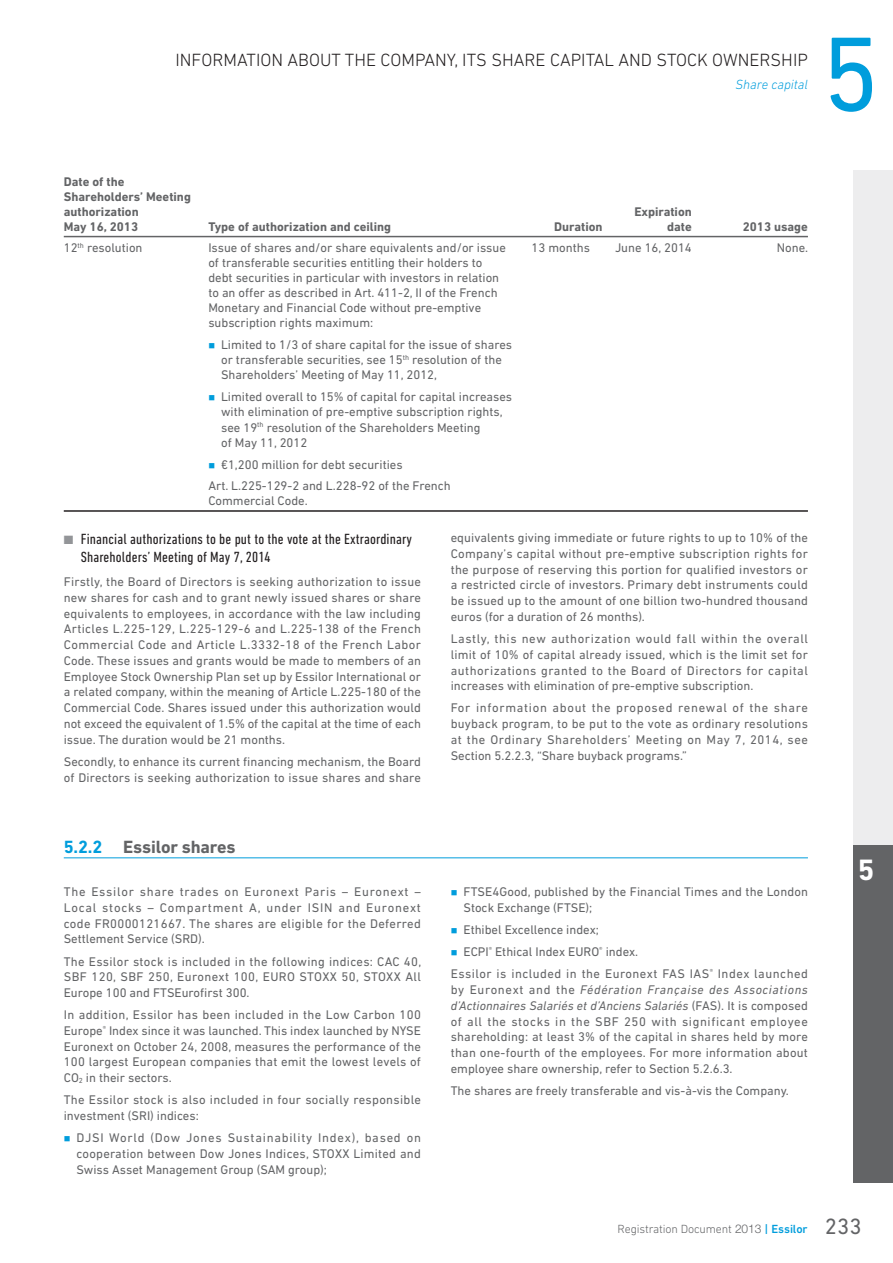
<style>
.page{position:relative;width:893px;height:1263px;background:#fff}
.page>*{position:absolute;margin:0;border:0;box-sizing:border-box;transform-origin:0 0}
.t1{font:107.25px "DIN Next LT Pro";color:#009ddc}
.t2{font:700 30px "DIN Next LT Pro";color:#fff}
.t3{font:300 18px "DIN Next LT Pro";color:#231f20}
.t4{font:700 18px "DIN Next LT Pro";letter-spacing:-.01em;color:#636466}
.t5{font:condensed 15px/18px "DIN Next LT Pro";letter-spacing:.01em;color:#231f20;scale:1.05 1}
.t6{font:italic 300 13.5px "DIN Next LT Pro";color:#009ddc}
.t7{font:12.75px/15.8px "DIN Next LT Pro";color:#636466;text-align:justify}
.t8{font:700 12.75px/15px "DIN Next LT Pro";color:#636466}
.t9{font:12.75px/22.2px "DIN Next LT Pro";letter-spacing:.04em;color:#636466}
.t10{font:12.75px/15.8px "DIN Next LT Pro";letter-spacing:.025em;color:#636466}
.t11{font:300 12px "DIN Next LT Pro";letter-spacing:-.01em;color:#636466}
.s1{color:#009ddc}
.s2{color:#939598}
.s3{font-style:italic}
.s4{font-family:"Helvetica Neue LT Std"}
.s5{font-weight:500;color:#009ddc}
.s6{font-weight:400;font-size:22.5px}
</style>
<div class="page">
<div style="left:853px;top:170px;width:40px;height:675px;background:#ededee"></div>
<div style="left:853px;top:845px;width:40px;height:337px;background:#636466"></div>
<hr style="left:64px;top:236px;width:744px;height:1px;background:#636466">
<hr style="left:64px;top:510px;width:744px;height:2px;background:#231f20">
<hr style="left:64px;top:857px;width:744px;height:1px;background:#009ddc">
<h3 class="t3" style="left:175px;top:53px;width:634px">INFORMATION ABOUT THE COMPANY, ITS SHARE CAPITAL AND STOCK OWNERSHIP</h3>
<p class="t6" style="left:736px;top:80px;width:74px">Share capital</p>
<h1 class="t1" style="left:821px;top:34px;width:60px">5</h1>
<p class="t8" style="left:64px;top:175px;width:129px">Date of the<br>Shareholders’ Meeting authorization<br>May 16, 2013</p>
<p class="t8" style="left:208px;top:220px;width:184px">Type of authorization and ceiling</p>
<p class="t8" style="left:554px;top:220px;width:50px">Duration</p>
<p class="t8" style="left:634px;top:205px;width:59px;text-align:right">Expiration date</p>
<p class="t8" style="left:743px;top:220px;width:67px">2013 usage</p>
<p class="t7" style="left:64px;top:241px;width:80px">12<sup>th</sup> resolution</p>
<p class="t7" style="left:208px;top:242px;width:299px;line-height:15px;text-align:left">Issue of shares and/or share equivalents and/or issue of transferable securities entitling their holders to debt securities in particular with investors in relation to an offer as described in Art. 411-2, II of the French Monetary and Financial Code without pre-emptive subscription rights maximum:</p>
<p class="t7" style="left:221px;top:338px;width:292px;line-height:15.3px;text-align:left;text-indent:-13px"><span class="s1">■</span> Limited to 1/3 of share capital for the issue of shares or transferable securities, see 15<sup>th</sup> resolution of the<br>Shareholders’ M eeting of May 11, 2012,</p>
<p class="t7" style="left:221px;top:390px;width:293px;line-height:15.3px;text-align:left;text-indent:-13px"><span class="s1">■</span> Limited overall to 15% of capital for capital increases with elimination of pre-emptive subscription rights, see 19<sup>th</sup> resolution of the Shareholders Meeting<br>of May 11, 2012</p>
<p class="t7" style="left:208px;top:455px;width:244px;line-height:21.5px"><span class="s1">■</span> €1,200 million for debt securities<br>Art. L.225-129-2 and L.228-92 of the French</p>
<p class="t7" style="left:208px;top:494px;width:101px">Commercial Code.</p>
<p class="t7" style="left:531px;top:241px;width:60px">13 months</p>
<p class="t7" style="left:615px;top:241px;width:78px">June 16, 2014</p>
<p class="t7" style="left:777px;top:241px;width:33px">None.</p>
<p class="t5" style="left:81px;top:531px;width:317px;text-indent:-17px"><span class="s2">■</span> Financial authorizations to be put to the vote at the Extraordinary<br>Shareholders’ Meeting of May 7, 2014</p>
<p class="t7" style="left:64px;top:575px;width:359px">Firstly, the Board of Directors is seeking authorization to issue new shares for cash and to grant newly issued shares or share equivalents to employees, in accordance with the law including Articles L.225-129, L.225-129-6 and L.225-138 of the French Commercial Code and Article L.3332-18 of the French Labor Code. These issues and grants would be made to members of an Employee Stock Ownership Plan set up by Essilor International or a related company, within the meaning of Article L.225-180 of the Commercial Code. Shares issued under this authorization would not exceed the equivalent of 1.5% of the capital at the time of each issue. The duration would be 21 months.</p>
<p class="t7" style="left:64px;top:755px;width:359px">Secondly, to enhance its current financing mechanism, the Board of Directors is seeking authorization to issue shares and share</p>
<h3 class="t4" style="left:64px;top:840px;width:173px"><span class="s1">5.2.2</span> Essilor shares</h3>
<p class="t7" style="left:64px;top:885px;width:359px">The Essilor share trades on Euronext Paris – Euronext – Local stocks – Compartment A, under ISIN and Euronext code FR0000121667. The shares are eligible for the Deferred Settlement Service (SRD).</p>
<p class="t7" style="left:64px;top:955px;width:359px">The Essilor stock is included in the following indices: CAC 40, SBF 120, SBF 250, Euronext 100, EURO STOXX 50, STOXX All Europe 100 and FTSEurofirst 300.</p>
<p class="t7" style="left:64px;top:1008px;width:359px">In addition, Essilor has been included in the Low Carbon 100<br>Europe<sup>®</sup> Index since it was launched. This index launched by NYSE Euronext on October 24, 2008, measures the performance of the 100 largest European companies that emit the lowest levels of CO<sub>2</sub> in their sectors.</p>
<p class="t10" style="left:64px;top:1093px;width:359px">The Essilor stock is also included in four socially responsible investment (SRI) indices:</p>
<p class="t7" style="left:77px;top:1131px;width:346px;text-indent:-13px"><span class="s1">■</span> DJSI World (Dow Jones Sustainability Index), based on cooperation between Dow Jones Indices, STOXX Limited and Swiss Asset Management Group (SAM group);</p>
<p class="t7" style="left:451px;top:531px;width:359px">equivalents giving immediate or future rights to up to 10% of the Company’s capital without pre-emptive subscription rights for the purpose of reserving this portion for qualified investors or a restricted circle of investors. Primary debt instruments could be issued up to the amount of one billion two-hundred thousand euros (for a duration of 26 months).</p>
<p class="t7" style="left:451px;top:632px;width:359px">Lastly, this new authorization would fall within the overall limit of 10% of capital already issued, which is the limit set for authorizations granted to the Board of Directors for capital increases with elimination of pre-emptive subscription.</p>
<p class="t7" style="left:451px;top:702px;width:359px">For information about the proposed renewal of the share buyback program, to be put to the vote as ordinary resolutions at the Ordinary Shareholders’ Meeting on May 7, 2014, see Section 5.2.2.3 , “Share buyback programs.”</p>
<p class="t7" style="left:463px;top:885px;width:346px;text-indent:-13px"><span class="s1">■</span> FTSE4Good, published by the Financial Times and the London<br>Stock Exchange (FTSE);</p>
<p class="t7" style="left:451px;top:923px;width:150px"><span class="s1">■</span> Ethibel Excellence index;</p>
<p class="t9" style="left:451px;top:942px;width:359px"><span class="s1">■</span> ECPI<sup>®</sup> Ethical Index EURO<sup>®</sup> index.<br>Essilor is included in the Euronext FAS IAS<sup>®</sup> Index launched</p>
<p class="t7" style="left:451px;top:983px;width:359px">by Euronext and the <span class="s3">Fédération Française des Associations d’Actionnaires Salariés et d’Anciens Salariés</span> (FAS). It is composed of all the stocks in the SBF 250 with significant employee shareholding: at least 3% of the capital in shares held by more than one-fourth of the employees. For more information about employee share ownership, refer to Section 5.2.6 .3 .</p>
<p class="t7" style="left:451px;top:1084px;width:340px">The shares are freely transferable and vis-à-vis the Company.</p>
<h2 class="t2" style="left:858px;top:859px;width:18px">5</h2>
<p class="t11" style="left:618px;top:1224px;width:245px">Registration Document <span class="s4">2013</span> <span class="s5">| Essilor</span> <span class="s6">233</span></p>
</div>
